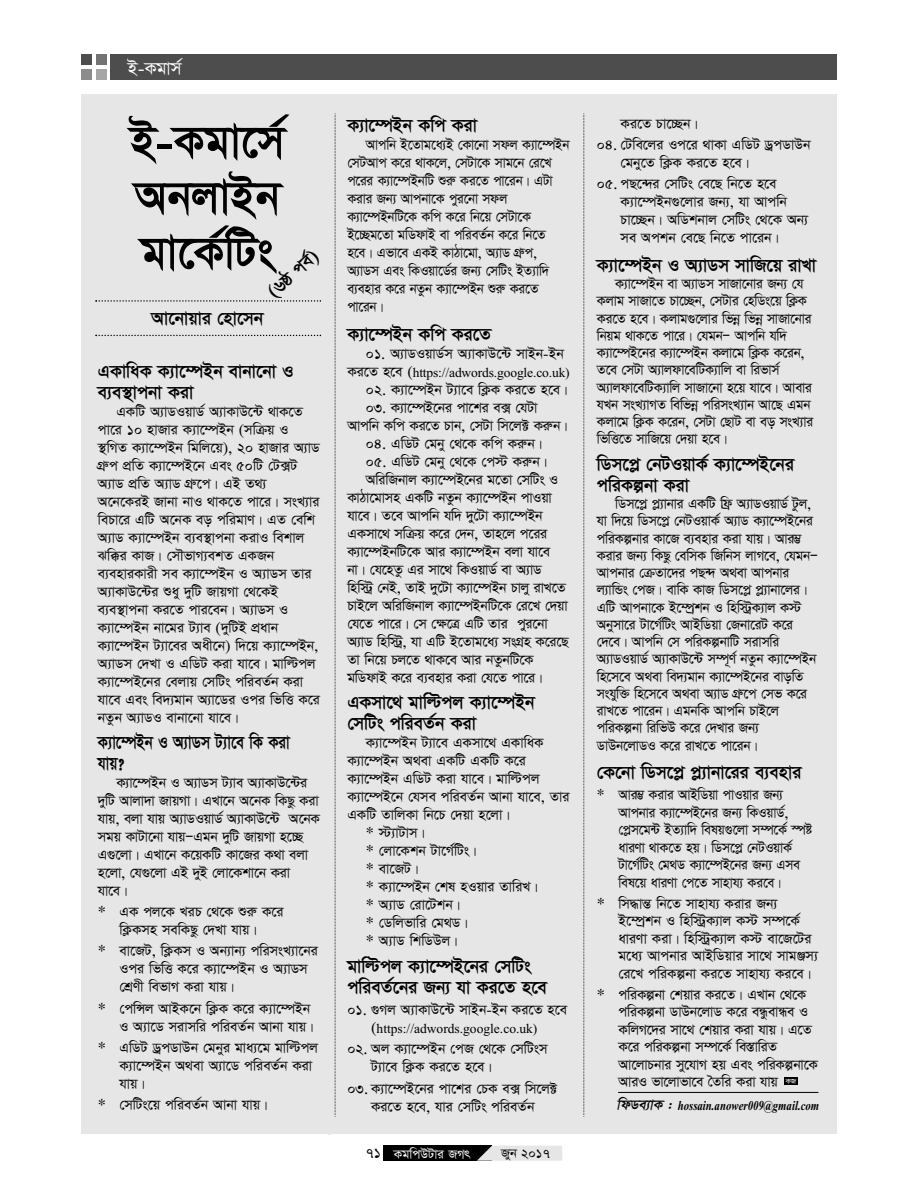
<style>
.page{position:relative;width:918px;height:1188px;background:#fff}
.page>*{position:absolute;margin:0;border:0;box-sizing:border-box;transform-origin:0 0}
.t1{font:700 54px/55.5px "Sutonny MJ";color:#000;text-align:justify}
.t2{font:700 21px/21px "Sutonny MJ";color:#000}
.t3{font:700 21px/21px "Sutonny MJ";color:#000;scale:.85 1}
.t4{font:21px "Sutonny MJ";color:#fff}
.t5{font:16.5px/18px "Sutonny MJ";letter-spacing:-.01em;color:#000}
.t6{font:16.5px/18px "Sutonny MJ";letter-spacing:-.01em;color:#000;scale:.95 1}
.t7{font:16.5px/17.2px "Sutonny MJ";letter-spacing:-.01em;color:#000;scale:.96 1}
.t8{font:15px "Sutonny MJ";color:#fff}
.t9{font:15px "Sutonny MJ";color:#000}
.t10{font:13.5px "Times New Roman";letter-spacing:-.005em;color:#000}
.t11{font:italic 700 13.5px "Times New Roman";color:#000;scale:.8 1}
.t12{font:9px "Sutonny MJ";color:#fff}
.s1{font-family:"Sutonny MJ";font-size:16.5px}
.s2{font-size:16.5px;color:#000}
</style>
<div class="page">
<div style="left:111px;top:54px;width:726px;height:26px;background:#4d4d4d"></div>
<div style="left:81px;top:54px;width:11px;height:11px;background:#4d4d4d"></div>
<div style="left:96px;top:54px;width:11px;height:11px;background:#737373"></div>
<div style="left:81px;top:69px;width:11px;height:11px;background:#8c8c8c"></div>
<div style="left:96px;top:69px;width:11px;height:11px;background:#a6a6a6"></div>
<div style="left:384px;top:1146px;width:108px;height:15px;background:#000"></div>
<svg style="left:477px;top:1146px;width:85px;height:15px"></svg>
<div style="left:81px;top:94px;width:756px;height:1040px;background:#e6e6e6"></div>
<div style="left:784px;top:1077px;width:14px;height:8px;background:#000"></div>
<svg style="left:95px;top:300px;width:226px;height:2px"></svg>
<svg style="left:95px;top:335px;width:226px;height:1px"></svg>
<hr style="left:618px;top:1092px;width:200px;height:1px;background:#000">
<svg style="left:583px;top:113px;width:1px;height:1004px"></svg>
<svg style="left:329px;top:113px;width:7px;height:1022px"></svg>
<p class="t4" style="left:128px;top:57px;width:55px">B-KGVM©</p>
<h1 class="t1" style="left:130px;top:116px;width:156px">B-KGV‡M© ABJVBB GV‡K©WUS</h1>
<p class="t2" style="left:264px;top:287px;width:63px;rotate:-42deg">(6Ô CE©)</p>
<p class="t2" style="left:152px;top:309px;width:113px">AV‡BVQVI †NV‡MB</p>
<p class="t2" style="left:98px;top:361px;width:197px">GKVWAK K¨V‡¤ÚBB EVBV‡BV I<br>E¨E¯’VCBV KIV</p>
<p class="t5" style="left:98px;top:403px;width:224px;text-indent:18px">GKWU A¨VWIQVW© A¨VKVD‡›U _VK‡Z<br>CV‡I 10 NVRVI K¨V‡¤ÚBB (MWΜQ I ¯’WMZ K¨V‡¤ÚBB WGWJ‡Q), 20 NVRVI A¨VW<br>MÖÆC CÖWZ K¨V‡¤ÚB‡B GES 50WU †U·U<br>A¨VW CÖWZ A¨VW MÖÆ‡C| GB Z_¨<br>A‡B‡KIB RVBV BVI _VK‡Z CV‡I| MSL¨VI<br>WEPV‡I GWU A‡BK EO CWIGVY| GZ †EWK<br>A¨VW K¨V‡¤ÚBB E¨E¯’VCBV KIVI WEKVJ<br>SW°I KVR| †MŠFVM¨EKZ GKRB<br>E¨ENVIKVIX ME K¨V‡¤ÚBB I A¨VWM ZVI<br>A¨VKVD‡›UI ÏAY`YWU RVQMV †_‡KB<br>E¨E¯’VCBV KI‡Z CVI‡EB| A¨VWM I<br>K¨V‡¤ÚBB BV‡GI U¨VE (`YWUB CÖAVB<br>K¨V‡¤ÚBB U¨V‡EI AAX‡B) W`‡Q K¨V‡¤ÚBB,<br>A¨VWM †`LV I GWWU KIV HV‡E| GVWËCJ<br>K¨V‡¤ÚB‡BI †EJVQ †MWUS CWIEZ©B KIV<br>HV‡E GES WE`¨GVB A¨V‡WI ICI WFWË K‡I<br>BZZB A¨VWI EVBV‡BV HV‡E|</p>
<p class="t3" style="left:98px;top:733px;width:227px">K¨V‡¤ÚBB I A¨VWM U¨V‡E WK KIV<br>HVQ?</p>
<p class="t5" style="left:98px;top:774px;width:224px;text-indent:18px">K¨V‡¤ÚBB I A¨VWM U¨VE A¨VKVD‡›UI `WYU AVJV`V RVQMV| GLV‡B A‡BK WKQZKIV<br>HVQ, EJV HVQ A¨VWIQVW© A¨VKVD‡›U A‡BK<br>MGQ KVUV‡BV HVQÑGGB `WYU RVQMV N‡”Q<br>G¸‡JV| GLV‡B K‡QKWU KV‡RI K_V EJV<br>N‡JV, †H¸‡JV GB `BY †JV‡KKV‡B KIV<br>HV‡E|</p>
<p class="t5" style="left:98px;top:904px;width:187px;text-align:center">* GK CJ‡K LIP †_‡K ÏIÆ K‡I<br>WK¬KMN MEWKQZ†`LV HVQ|</p>
<p class="t5" style="left:120px;top:943px;width:200px;text-indent:-22px">* EV‡RU, WK¬KM I AB¨VB¨ CWIMSL¨V‡BI<br>ICI WFWË K‡I K¨V‡¤ÚBB I A¨VWM †KÖYX WEFVM KIV HVQ|</p>
<p class="t5" style="left:98px;top:1000px;width:218px;text-align:right">* †CWÝJ AVBK‡B WK¬K K‡I K¨V‡¤ÚBB<br>I A¨V‡W MIVMWI CWIEZ©B AVBV HVQ|</p>
<p class="t5" style="left:120px;top:1039px;width:200px;text-indent:-22px">* GWWU WªCWVDB †GBYI GVA¨‡G GVWËCJ<br>K¨V‡¤ÚBB A_EV A¨V‡W CWIEZ©B KIV<br>HVQ|</p>
<p class="t5" style="left:98px;top:1097px;width:171px">* †MWUS‡Q CWIEZ©B AVBV HVQ|</p>
<p class="t2" style="left:347px;top:116px;width:131px">K¨V‡¤ÚBB KWC KIV</p>
<p class="t6" style="left:347px;top:137px;width:235px;text-indent:18px">AVCWB B‡ZVG‡A¨B †KV‡BV MDJ K¨V‡¤ÚBB †MUAVC K‡I _VK‡J, †MUV‡K MVG‡B †I‡L<br>C‡II K¨V‡¤ÚBBWU ÏIÆ KI‡Z CV‡IB| GUV<br>KIVI RB¨ AVCBV‡K CIY‡BV MDJ<br>K¨V‡¤ÚBBWU‡K KWC K‡I WB‡Q †MUV‡K<br>B‡”QG‡ZV GWWDVB EV CWIEZB© K‡I WB‡Z<br>N‡E| GFV‡E GKB KVVV‡GV, A¨VW MÆÖC,<br>A¨VWM GES WKIQV‡WI© RB¨ †MWUS BZ¨VW`<br>E¨ENVI K‡I BZBZ K¨V‡¤ÚBB ÏIÆ KI‡Z<br>CV‡IB|</p>
<p class="t2" style="left:347px;top:325px;width:145px">K¨V‡¤ÚBB KWC KI‡Z</p>
<p class="t5" style="left:366px;top:345px;width:200px">01. A¨VWIQVW©M A¨VKVD‡›U MVBB-BB</p>
<p class="t10" style="left:347px;top:364px;width:224px"><span class="s1">KI‡Z N‡E (</span>https://adwords.google.co.uk)</p>
<p class="t5" style="left:366px;top:381px;width:204px">02. K¨V‡¤ÚBB U¨V‡E WK¬K KI‡Z N‡E|</p>
<p class="t5" style="left:347px;top:399px;width:222px;text-indent:18px">03. K¨V‡¤ÚB‡BI CV‡KI E· †HUV<br>AVCWB KWC KI‡Z PVB, †MUV WM‡J± KIÆB|</p>
<p class="t5" style="left:366px;top:435px;width:178px">04. GWWU †GBY†_‡K KWC KIÆB|</p>
<p class="t5" style="left:366px;top:453px;width:183px">05. GWWU †GBY†_‡K †C÷ KIÆB|</p>
<p class="t5" style="left:366px;top:471px;width:194px">AWIWRBVJ K¨V‡¤ÚB‡BI G‡ZV †MWUS I</p>
<p class="t5" style="left:347px;top:489px;width:206px">KVVV‡GVMN GKWU BZBZ K¨V‡¤ÚBB CVIQV</p>
<p class="t5" style="left:347px;top:507px;width:197px">HV‡E| Z‡E AVCWB HW` `‡YUV K¨V‡¤ÚBB</p>
<p class="t5" style="left:347px;top:525px;width:201px">GKMV‡_ MWΜQ K‡I †`B, ZVN‡J C‡II</p>
<p class="t5" style="left:347px;top:543px;width:204px">K¨V‡¤ÚBBWU‡K AVI K¨V‡¤ÚBB EJV HV‡E</p>
<p class="t5" style="left:347px;top:561px;width:196px">BV| †H‡NZZGI MV‡_ WKIQVW© EV A¨VW</p>
<p class="t5" style="left:347px;top:579px;width:220px">WNW÷ª†BB, ZVB `‡YUV K¨V‡¤ÚBB PVJYIVL‡Z</p>
<p class="t5" style="left:347px;top:597px;width:222px">PVB‡J AWIWRBVJ K¨V‡¤ÚBBWU‡K †I‡L †`QV</p>
<p class="t5" style="left:347px;top:615px;width:202px">†H‡Z CV‡I| †M †¶‡Î GWU ZVI CIY‡BV</p>
<p class="t5" style="left:347px;top:633px;width:223px">A¨VW WNW÷,ªHV GWU B‡ZVG‡A¨ MSMNÖ K‡I‡Q</p>
<p class="t5" style="left:347px;top:651px;width:188px">ZV WB‡Q PJ‡Z _VK‡E AVI BZBZ WU‡K</p>
<p class="t5" style="left:347px;top:669px;width:197px">GWWDVB K‡I E¨ENVI KIV †H‡Z CV‡I|</p>
<p class="t2" style="left:347px;top:693px;width:189px">GKMV‡_ GVWËCJ K¨V‡¤ÚBB †MWUS CWIEZ©B KIV</p>
<p class="t5" style="left:366px;top:735px;width:179px">K¨V‡¤ÚBB U¨V‡E GKMV‡_ GKVWAK</p>
<p class="t5" style="left:347px;top:753px;width:180px">K¨V‡¤ÚBB A_EV GKWU GKWU K‡I</p>
<p class="t5" style="left:347px;top:771px;width:194px">K¨V‡¤ÚBB GWWU KIV HV‡E| GVWËCJ</p>
<p class="t5" style="left:347px;top:789px;width:224px">K¨V‡¤ÚB‡B †HME CWIEZ©B AVBV HV‡E, ZVI</p>
<p class="t5" style="left:347px;top:807px;width:164px">GKWU ZVWJKV WB‡P †`QV N‡JV|</p>
<p class="t5" style="left:366px;top:825px;width:61px">* ÷¨VUVM|</p>
<p class="t5" style="left:366px;top:843px;width:113px">* †JV‡KKB UV‡M©WUS|</p>
<p class="t5" style="left:366px;top:861px;width:55px">* EV‡RU|</p>
<p class="t5" style="left:366px;top:879px;width:174px">* K¨V‡¤ÚBB †KL NIQVI ZVWIL|</p>
<p class="t5" style="left:366px;top:897px;width:96px">* A¨VW †IV‡UKB|</p>
<p class="t5" style="left:366px;top:915px;width:104px">* †WWJFVWI †G_W|</p>
<p class="t5" style="left:366px;top:933px;width:94px">* A¨VW WKWWDJ|</p>
<p class="t2" style="left:347px;top:957px;width:201px">GVWËCJ K¨V‡¤ÚB‡BI †MWUS<br>CWIEZ©‡BI RB¨ HV KI‡Z N‡E</p>
<p class="t5" style="left:347px;top:1002px;width:221px">01. ¸MJ A¨VKVD‡›U MVBB-BB KI‡Z N‡E</p>
<p class="t10" style="left:371px;top:1020px;width:168px"><span class="s1">(</span>https://adwords.google.co.uk)</p>
<p class="t5" style="left:371px;top:1041px;width:178px;text-indent:-24px">02. AJ K¨V‡¤ÚBB †CR †_‡K †MWUSM<br>U¨V‡E WK¬K KI‡Z N‡E|</p>
<p class="t5" style="left:347px;top:1080px;width:211px;text-align:center">03. K¨V‡¤ÚB‡BI CV‡KI †PK E· WM‡J±<br>KI‡Z N‡E, HVI †MWUS CWIEZ©B</p>
<p class="t8" style="left:365px;top:1146px;width:106px"><span class="s2">71</span> KGWCDUVI RMR</p>
<p class="t9" style="left:501px;top:1145px;width:50px">RYB 2017</p>
<p class="t5" style="left:621px;top:115px;width:79px">KI‡Z PV‡”QB|</p>
<p class="t5" style="left:621px;top:136px;width:191px;text-indent:-24px">04. †UWE‡JI IC‡I _VKV GWWU WªCWVDB †GBY‡Z WK¬K KI‡Z N‡E|</p>
<p class="t5" style="left:621px;top:176px;width:189px;text-indent:-24px">05. CQ‡›`I †MWUS †E‡Q WB‡Z N‡E<br>K¨V‡¤ÚBB¸‡JVI RB¨, HV AVCWB<br>PV‡”QB| AWWKBVJ †MWUS †_‡K AB¨<br>ME ACKB †E‡Q WB‡Z CV‡IB|</p>
<p class="t2" style="left:597px;top:256px;width:221px">K¨V‡¤ÚBB I A¨VWM MVWR‡Q IVLV</p>
<p class="t7" style="left:597px;top:276px;width:227px;text-indent:18px">K¨V‡¤ÚBB EV A¨VWM MVRV‡BVI RB¨ †H KJVG MVRV‡Z PV‡”QB, †MUVI †NWWS‡Q WKK¬ KI‡Z N‡E| KJVG¸‡JVI WFBŒ WFBŒ MVRV‡BVI WBQG _VK‡Z CV‡I| †HGBÑ AVCWB HW` K¨V‡¤ÚB‡BI K¨V‡¤ÚBB KJV‡G WKK¬ K‡IB, Z‡E †MUV A¨VJDV‡EWUK¨VWJ EV WIFVM© A¨VJDV‡EWUK¨VWJ MVRV‡BV N‡Q HV‡E| AVEVI HLB MSL¨VMZ WEWFBŒ CWIMSL¨VB AV‡Q GGB KJV‡G WKK¬ K‡IB, †MUV †QVU EV EO MSL¨VI WFWË‡Z MVWR‡Q †`QV N‡E|</p>
<p class="t2" style="left:597px;top:455px;width:199px">WWM‡CØ †BUIQVK© K¨V‡¤ÚB‡BI<br>CWIKÍBV KIV</p>
<p class="t5" style="left:597px;top:496px;width:223px;line-height:17.2px;text-indent:18px">WWM‡CØ C¨Ø VBVI GKWU WD«A¨VWIQVW© UJZ , HV W`‡Q WWM‡CØ †BUIQVK© A¨VW K¨V‡¤ÚB‡BI CWIKÍBVI KV‡R E¨ENVI KIV HVQ| AVI¤¢ KIVI RB¨ WKQZ†EWMK WRWBM JVM‡E, †HGBÑ AVCBVI †ΜZV‡`I CQ›` A_EV AVCBVI J¨VWÛS †CR| EVWK KVR WWM‡CØ C¨Ø VBV‡JI| GWU AVCBV‡K B‡¤ÚKªB I WNW÷Kª¨VJ K÷ ABMY V‡I UV‡MW© US AVBWWQV †RBV‡IU K‡I †`‡E| AVCWB †M CWIKÍBVWU MIVMWI A¨VWIQVW© A¨VKVD‡›U M¤ÚY~ © BZBZ K¨V‡¤ÚBB WN‡M‡E A_EV WE`¨GVB K¨V‡¤ÚB‡BI EVOWZ MSHWY³ WN‡M‡E A_EV A¨VW MÆÖ‡C †MF K‡I IVL‡Z CV‡IB| GGBWK AVCWB PVB‡J CWIKÍBV WIWFD K‡I †`LVI RB¨ WVDB‡JVWI K‡I IVL‡Z CV‡IB|</p>
<p class="t2" style="left:597px;top:763px;width:206px">†K‡BV WWM‡CØ CØ¨VBV‡II E¨ENVI</p>
<p class="t6" style="left:618px;top:787px;width:206px;line-height:17.5px;text-indent:-22px">* AVI¤¢ KIVI AVBWWQV CVIQVI RB¨<br>AVCBVI K¨V‡¤ÚB‡BI RB¨ WKIQVW,©<br>†CMØ ‡G›U BZ¨VW` WELQ¸‡JV M¤Ú‡K© ¯ÚÓ<br>AVIYV _VK‡Z NQ| WWM‡CØ †BUIQVK©<br>UV‡MW© US †G_W K¨V‡¤ÚB‡BI RB¨ GME<br>WEL‡Q AVIYV †C‡Z MVNVH¨ KI‡E|</p>
<p class="t5" style="left:618px;top:895px;width:201px;line-height:17.5px;text-indent:-22px">* WM×VŠÍWB‡Z MVNVH¨ KIVI RB¨<br>B‡¤ÚªKB I WNW÷ªK¨VJ K÷ M¤Ú‡K©<br>AVIYV KIV| WNW÷ªK¨VJ K÷ EV‡R‡UI<br>G‡A¨ AVCBVI AVBWWQVI MV‡_ MVGÄM¨ †I‡L CWIKÍBV KI‡Z MVNVH¨ KI‡E|</p>
<p class="t5" style="left:618px;top:986px;width:201px;line-height:17.5px;text-indent:-22px">* CWIKÍBV †KQVI KI‡Z| GLVB †_‡K<br>CWIKÍBV WVDB‡JVW K‡I EÜEZ VÜE I<br>KWJM‡`I MV‡_ †KQVI KIV HVQ| G‡Z<br>K‡I CWIKÍBV M¤Ú‡K© WE¯VÍWIZ<br>AV‡JVPBVI M‡YHVM NQ GES CWIKÍBV‡K<br>AVII FV‡JVFV‡E ˆZWI KIV HVQ</p>
<p class="t11" style="left:618px;top:1097px;width:253px"><span class="s1">WDWE¨VK :</span> hossain.anower009@gmail.com</p>
<p class="t12" style="left:786px;top:1076px;width:12px">KR</p>
</div>
